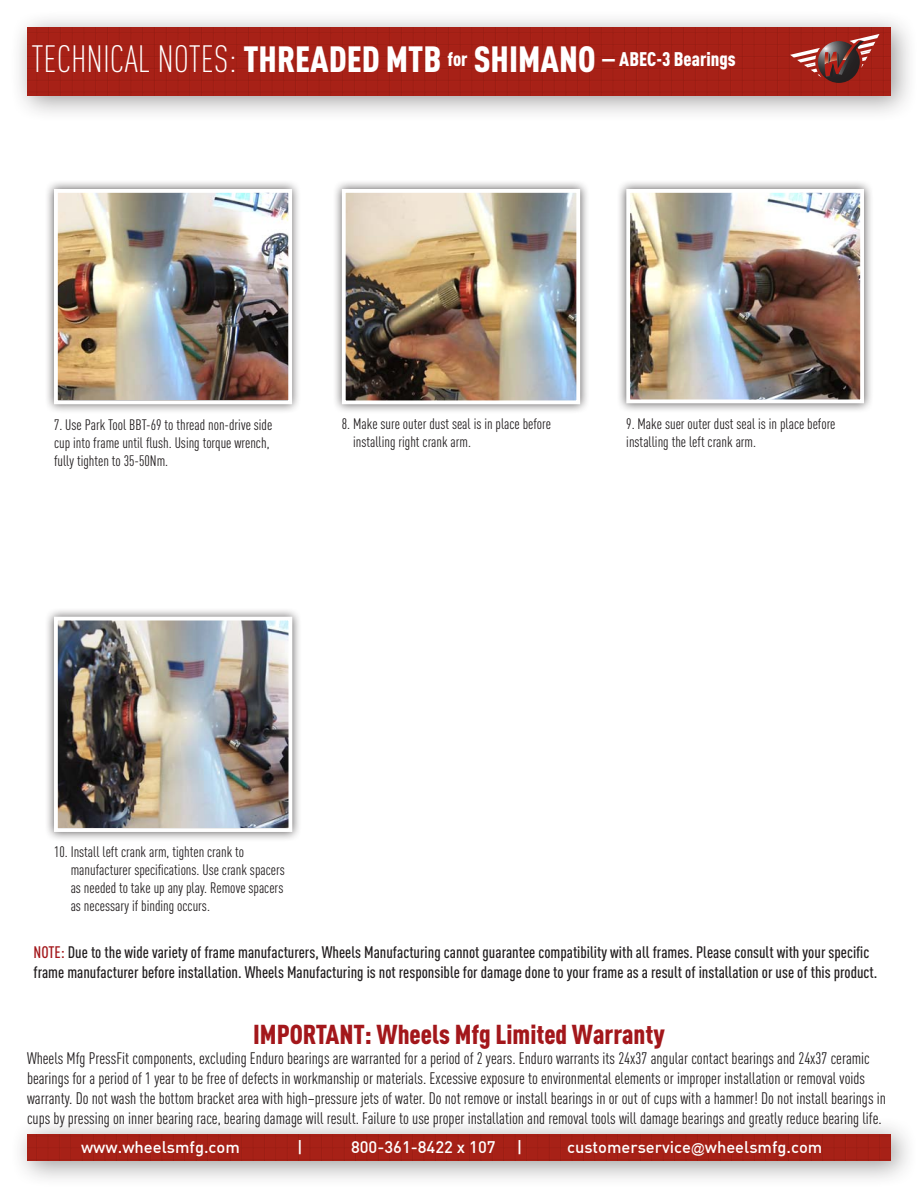
<style>
.page{position:relative;width:918px;height:1188px;background:#fff}
.page>*{position:absolute;margin:0;border:0;box-sizing:border-box;transform-origin:0 0}
.t1{font:900 condensed 36px "DIN Pro";color:#fff}
.t2{font:900 condensed 27px "DIN Pro";color:#a3171b}
.t3{font:condensed 16.5px/19.8px "DIN Pro";color:#231f20}
.t4{font:500 condensed 16.5px/19.8px "DIN Pro";color:#231f20}
.t5{font:500 16.5px "DIN";color:#fff}
.t6{font:condensed 15px/18px "DIN Pro";color:#231f20}
.s1{font-weight:300;font-size:37.5px}
.s2{color:#a3171b}
.s3{font-family:"Arial";font-weight:400;font-size:13.5px}
</style>
<div class="page">
<div style="left:10px;top:1116px;width:908px;height:72px;background:#231f20;opacity:.45"></div>
<img style="left:28px;top:1134px;width:863px;height:27px">
<div style="left:10px;top:10px;width:908px;height:113px;background:#231f20;opacity:.45"></div>
<img style="left:28px;top:28px;width:863px;height:67px">
<svg style="left:818px;top:41px;width:42px;height:42px"></svg>
<svg style="left:790px;top:34px;width:89px;height:43px;background:#97413b"></svg>
<div style="left:44px;top:179px;width:258px;height:235px;background:#231f20;opacity:.75"></div>
<img style="left:59px;top:194px;width:228px;height:205px">
<div style="left:54px;top:189px;width:238px;height:215px;border:4px solid #fff"></div>
<div style="left:616px;top:179px;width:258px;height:234px;background:#231f20;opacity:.75"></div>
<img style="left:631px;top:194px;width:228px;height:204px">
<div style="left:626px;top:189px;width:238px;height:214px;border:4px solid #fff"></div>
<div style="left:44px;top:607px;width:258px;height:235px;background:#231f20;opacity:.75"></div>
<img style="left:59px;top:622px;width:228px;height:205px">
<div style="left:54px;top:617px;width:238px;height:215px;border:4px solid #fff"></div>
<div style="left:332px;top:179px;width:258px;height:235px;background:#231f20;opacity:.75"></div>
<img style="left:347px;top:194px;width:228px;height:205px">
<div style="left:342px;top:189px;width:238px;height:215px;border:4px solid #fff"></div>
<p class="t1" style="left:32px;top:37px;width:706px"><span class="s1">TECHNICAL NOTES:</span> THREADED MTB <sup>for</sup> SHIMANO <sup>—</sup> <sup>ABEC-3</sup> <sup>Bearings</sup></p>
<p class="t6" style="left:54px;top:416px;width:220px">7. Use Park Tool BBT-69 to thread non-drive side cup into frame until flush. Using torque wrench, fully tighten to 35-50Nm.</p>
<p class="t6" style="left:626px;top:415px;width:211px">9. Make suer outer dust seal is in place before installing the left crank arm.</p>
<p class="t6" style="left:353px;top:415px;width:199px;text-indent:-11px">8. Make sure outer dust seal is in place before installing right crank arm.</p>
<p class="t6" style="left:71px;top:842px;width:216px;text-indent:-17px">10. Install left crank arm, tighten crank to manufacturer specifications. Use crank spacers as needed to take up any play. Remove spacers as necessary if binding occurs.</p>
<p class="t4" style="left:33px;top:942px;width:845px"><span class="s2">NOTE:</span> Due to the wide variety of frame manufacturers, Wheels Manufacturing cannot guarantee compatibility with all frames. Please consult with your specific frame manufacturer before installation. Wheels Manufacturing is not responsible for damage done to your frame as a result of installation or use of this product.</p>
<p class="t2" style="left:253px;top:1018px;width:413px">IMPORTANT: Wheels Mfg Limited Warranty</p>
<p class="t3" style="left:27px;top:1048px;width:844px">Wheels Mfg PressFit components, excluding Enduro bearings are warranted for a period of 2 years. Enduro warrants its 24x37 angular contact bearings and 24x37 ceramic</p>
<p class="t3" style="left:27px;top:1068px;width:860px">bearings for a period of 1 year to be free of defects in workmanship or materials. Excessive exposure to environmental elements or improper installation or removal voids warranty. Do not wash the bottom bracket area with high–pressure jets of water. Do not remove or install bearings in or out of cups with a hammer! Do not install bearings in cups by pressing on inner bearing race, bearing damage will result. Failure to use proper installation and removal tools will damage bearings and greatly reduce bearing life.</p>
<p class="t5" style="left:81px;top:1136px;width:160px">www.wheelsmfg.com</p>
<p class="t5" style="left:297px;top:1136px;width:7px">|</p>
<p class="t5" style="left:351px;top:1136px;width:146px">800-361-8422 x 107</p>
<p class="t5" style="left:517px;top:1136px;width:7px">|</p>
<p class="t5" style="left:567px;top:1136px;width:257px">customerservice<span class="s3">@</span>wheelsmfg.com</p>
</div>
